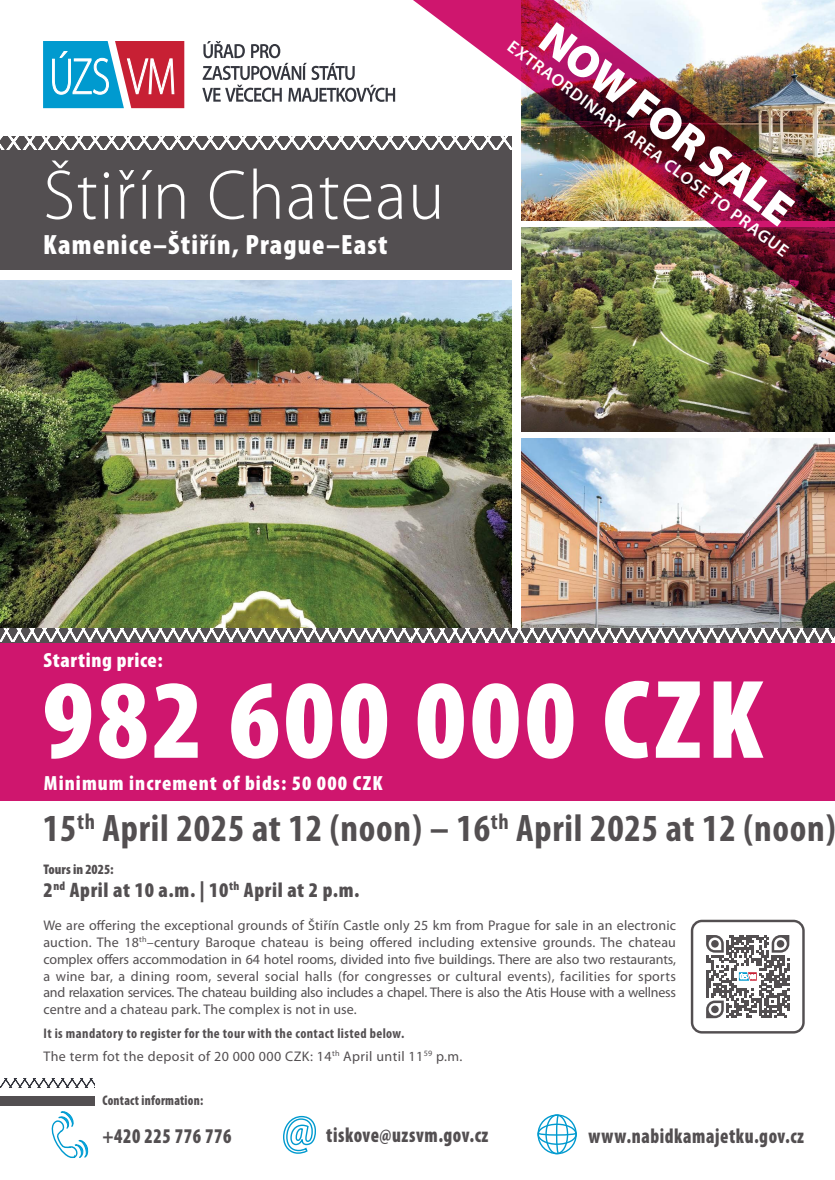
<style>
.page{position:relative;width:835px;height:1180px;background:#fff}
.page>*{position:absolute;margin:0;border:0;box-sizing:border-box;transform-origin:0 0}
.t1{font:900 condensed 113.19px "Myriad Pro";letter-spacing:.03em;color:#fff}
.t2{font:300 70.7px "Myriad Pro";letter-spacing:.02em;color:#fff}
.t3{font:900 45.5px "Myriad Pro";color:#fff}
.t4{font:700 condensed 38.5px "Myriad Pro";letter-spacing:.02em;color:#534f51}
.t5{font:900 condensed 28px "Myriad Pro";letter-spacing:.04em;color:#fff}
.t6{font:900 condensed 21px "Myriad Pro";letter-spacing:.03em;color:#534f51;scale:.9 1}
.t7{font:900 condensed 21px "Myriad Pro";letter-spacing:.03em;color:#534f51}
.t8{font:900 condensed 20.58px "Myriad Pro";letter-spacing:.05em;color:#fff}
.t9{font:900 condensed 20.58px "Myriad Pro";letter-spacing:.03em;color:#fff}
.t10{font:600 17.5px "Myriad Pro";color:#fff}
.t11{font:14px/16.8px "Myriad Pro";letter-spacing:.01em;color:#534f51;text-align:justify}
.t12{font:700 condensed 14px/22.9px "Myriad Pro";letter-spacing:.03em;color:#534f51}
.t13{font:900 condensed 14px "Myriad Pro";letter-spacing:.02em;color:#534f51;scale:.9 1}
.t14{font:900 condensed 14px "Myriad Pro";color:#534f51}
.s1{font-weight:400;font-stretch:normal}
</style>
<div class="page">
<img style="left:0;top:280px;width:512px;height:349px">
<img style="left:521px;top:325px;width:313px;height:107px">
<img style="left:521px;top:438px;width:313px;height:191px">
<svg style="left:0;top:642px;width:831px;height:1px"></svg>
<div style="left:0;top:643px;width:834px;height:158px;background:#cf166e"></div>
<div style="left:0;top:136px;width:512px;height:133px;background:#534f51"></div>
<svg style="left:43px;top:41px;width:141px;height:67px;background:#787e9e"></svg>
<svg style="left:202px;top:41px;width:193px;height:61px"></svg>
<svg style="left:0;top:136px;width:411px;height:13px"></svg>
<img style="left:411px;top:0;width:423px;height:325px">
<svg style="left:0;top:1078px;width:94px;height:9px"></svg>
<div style="left:0;top:1096px;width:94px;height:9px;background:#534f51"></div>
<svg style="left:47px;top:1098px;width:48px;height:61px"></svg>
<svg style="left:283px;top:1115px;width:33px;height:39px"></svg>
<svg style="left:537px;top:1114px;width:40px;height:41px"></svg>
<svg style="left:0;top:629px;width:834px;height:13px"></svg>
<svg style="left:706px;top:935px;width:83px;height:83px"></svg>
<div style="left:711px;top:940px;width:7px;height:7px;background:#534f51;border-radius:50%"></div>
<div style="left:776px;top:940px;width:8px;height:7px;background:#534f51;border-radius:50%"></div>
<div style="left:711px;top:1005px;width:7px;height:8px;background:#534f51;border-radius:50%"></div>
<div style="left:690px;top:919px;width:114px;height:114px;border:2px solid #534f51;border-radius:10px"></div>
<h2 class="t2" style="left:43px;top:153px;width:402px">Štiřín Chateau</h2>
<h3 class="t5" style="left:43px;top:227px;width:346px">Kamenice–Štiřín, Prague–East</h3>
<h3 class="t3" style="left:563px;top:8px;width:305px;rotate:37deg">NOW FOR SALE</h3>
<p class="t10" style="left:516px;top:35px;width:348px;rotate:37deg">EXTRAORDINARY AREA CLOSE TO PRAGUE</p>
<h3 class="t9" style="left:43px;top:647px;width:121px">Starting price:</h3>
<h1 class="t1" style="left:42px;top:647px;width:721px">982 600 000 CZK</h1>
<h3 class="t8" style="left:44px;top:769px;width:340px">Minimum increment of bids: 50 000 CZK</h3>
<h3 class="t4" style="left:43px;top:804px;width:794px">15<sup>th</sup> April 2025 at 12 (noon) – 16<sup>th</sup> April 2025 at 12 (noon)</h3>
<p class="t14" style="left:43px;top:861px;width:72px">Tours in 2025:</p>
<h3 class="t7" style="left:43px;top:876px;width:317px">2<sup>nd</sup> April at 10 a.m. | 10<sup>th</sup> April at 2 p.m.</h3>
<p class="t11" style="left:43px;top:917px;width:634px">We are offering the exceptional grounds of Štiřín Castle only 25 km from Prague for sale in an electronic auction. The 18<sup>th</sup>–century Baroque chateau is being offered including extensive grounds. The chateau complex offers accommodation in 64 hotel rooms, divided into five buildings. There are also two restaurants, a wine bar, a dining room, several social halls (for congresses or cultural events), facilities for sports and relaxation services. The chateau building also includes a chapel. There is also the Atis House with a wellness centre and a chateau park. The complex is not in use.</p>
<p class="t12" style="left:43px;top:1021px;width:420px">It is mandatory to register for the tour with the contact listed below.<br><span class="s1">The term fot the deposit of 20 000 000 CZK: 14</span><sup>th</sup> <span class="s1">April until 11</span><sup>59</sup> <span class="s1">p.m.</span></p>
<p class="t13" style="left:102px;top:1091px;width:113px">Contact information:</p>
<h3 class="t6" style="left:102px;top:1122px;width:145px">+420 225 776 776</h3>
<h3 class="t6" style="left:326px;top:1122px;width:182px">tiskove@uzsvm.gov.cz</h3>
<h3 class="t6" style="left:588px;top:1122px;width:241px">www.nabidkamajetku.gov.cz</h3>
</div>
